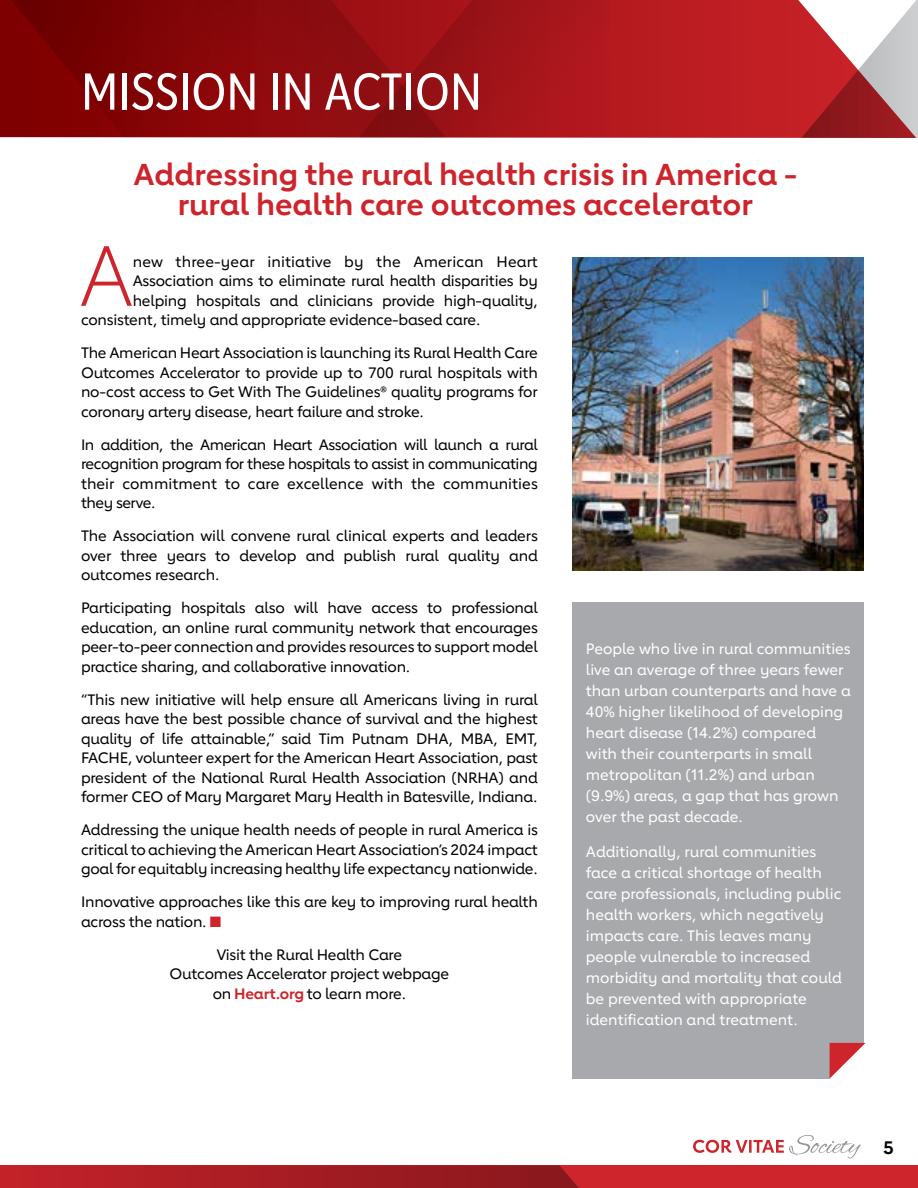
<style>
.page{position:relative;width:918px;height:1188px;background:#fff}
.page>*{position:absolute;margin:0;border:0;box-sizing:border-box;transform-origin:0 0}
._06_body_copy___P{font:300 83.85px "Lub Dub";color:#ce242b}
.t1{font:51px "Lub Dub Condensed";color:#fff}
._04_story_head___H2{font:700 30px "Lub Dub";color:#ce242b}
.t2{font:700 18px "Lub Dub";color:#000}
._06_body_copy___P-2{font:500 15px/19.5px "Lub Dub";letter-spacing:-.015em;color:#000;text-align:justify}
.t3{font:500 15px/21px "Lub Dub";color:#fff}
._06_body_copy___P-3{font:500 15px "Lub Dub";letter-spacing:.01em;color:#000}
.s1{color:#ce242b}
.s2{font-weight:700;color:#ce242b}
</style>
<div class="page">
<svg style="left:693px;top:1135px;width:168px;height:24px"></svg>
<svg style="left:610px;top:0;width:306px;height:138px;background:#c04347"></svg>
<svg style="left:0;top:0;width:610px;height:138px;background:#900c0f"></svg>
<div style="left:0;top:1165px;width:918px;height:23px;background:#ce242b"></div>
<svg style="left:3px;top:1165px;width:576px;height:23px;background:#a61c22"></svg>
<img style="left:572px;top:257px;width:292px;height:313px">
<div style="left:572px;top:602px;width:292px;height:476px;background:#a8a9ac"></div>
<svg style="left:830px;top:1043px;width:35px;height:35px"></svg>
<p class="t1" style="left:81px;top:62px;width:403px">MISSION IN ACTION</p>
<h2 class="_04_story_head___H2" style="left:133px;top:157px;width:665px">Addressing the rural health crisis in America -</h2>
<h2 class="_04_story_head___H2" style="left:178px;top:187px;width:577px">rural health care outcomes accelerator</h2>
<p class="_06_body_copy___P" style="left:79px;top:227px;width:56px">A</p>
<p class="_06_body_copy___P-3" style="left:133px;top:253px;width:407px">new three-year initiative by the American Heart</p>
<p class="_06_body_copy___P-2" style="left:133px;top:271px;width:407px">Association aims to eliminate rural health disparities by</p>
<p class="_06_body_copy___P-2" style="left:133px;top:291px;width:407px">helping hospitals and clinicians provide high-quality,</p>
<p class="_06_body_copy___P-2" style="left:81px;top:310px;width:401px">consistent, timely and appropriate evidence-based care.</p>
<p class="_06_body_copy___P-2" style="left:81px;top:343px;width:458px">The American Heart Association is launching its Rural Health Care Outcomes Accelerator to provide up to 700 rural hospitals with no-cost access to Get With The Guidelines® quality programs for coronary artery disease, heart failure and stroke.</p>
<p class="_06_body_copy___P-2" style="left:81px;top:435px;width:458px">In addition, the American Heart Association will launch a rural recognition program for these hospitals to assist in communicating their commitment to care excellence with the communities they serve.</p>
<p class="_06_body_copy___P-2" style="left:81px;top:526px;width:458px">The Association will convene rural clinical experts and leaders over three years to develop and publish rural quality and outcomes research.</p>
<p class="_06_body_copy___P-2" style="left:81px;top:598px;width:458px">Participating hospitals also will have access to professional education, an online rural community network that encourages peer-to-peer connection and provides resources to support model practice sharing, and collaborative innovation.</p>
<p class="_06_body_copy___P-2" style="left:81px;top:690px;width:458px">“This new initiative will help ensure all Americans living in rural areas have the best possible chance of survival and the highest quality of life attainable,” said Tim Putnam DHA, MBA, EMT, FACHE, volunteer expert for the American Heart Association, past president of the National Rural Health Association (NRHA) and former CEO of Mary Margaret Mary Health in Batesville, Indiana.</p>
<p class="_06_body_copy___P-2" style="left:81px;top:820px;width:458px">Addressing the unique health needs of people in rural America is critical to achieving the American Heart Association’s 2024 impact goal for equitably increasing healthy life expectancy nationwide.</p>
<p class="_06_body_copy___P-2" style="left:81px;top:892px;width:458px">Innovative approaches like this are key to improving rural health across the nation. <span class="s1">■</span></p>
<p class="_06_body_copy___P-2" style="left:170px;top:945px;width:281px;text-align:center">Visit the Rural Health Care<br>Outcomes Accelerator project webpage on <span class="s2">Heart.org</span> to learn more.</p>
<p class="t3" style="left:586px;top:638px;width:266px">People who live in rural communities live an average of three years fewer than urban counterparts and have a<br>40% higher likelihood of developing heart disease (14.2%) compared with their counterparts in small metropolitan (11.2%) and urban (9.9%) areas, a gap that has grown over the past decade.</p>
<p class="t3" style="left:586px;top:841px;width:258px">Additionally, rural communities face a critical shortage of health care professionals, including public health workers, which negatively impacts care. This leaves many people vulnerable to increased morbidity and mortality that could be prevented with appropriate identification and treatment.</p>
<p class="t2" style="left:883px;top:1137px;width:12px">5</p>
</div>
